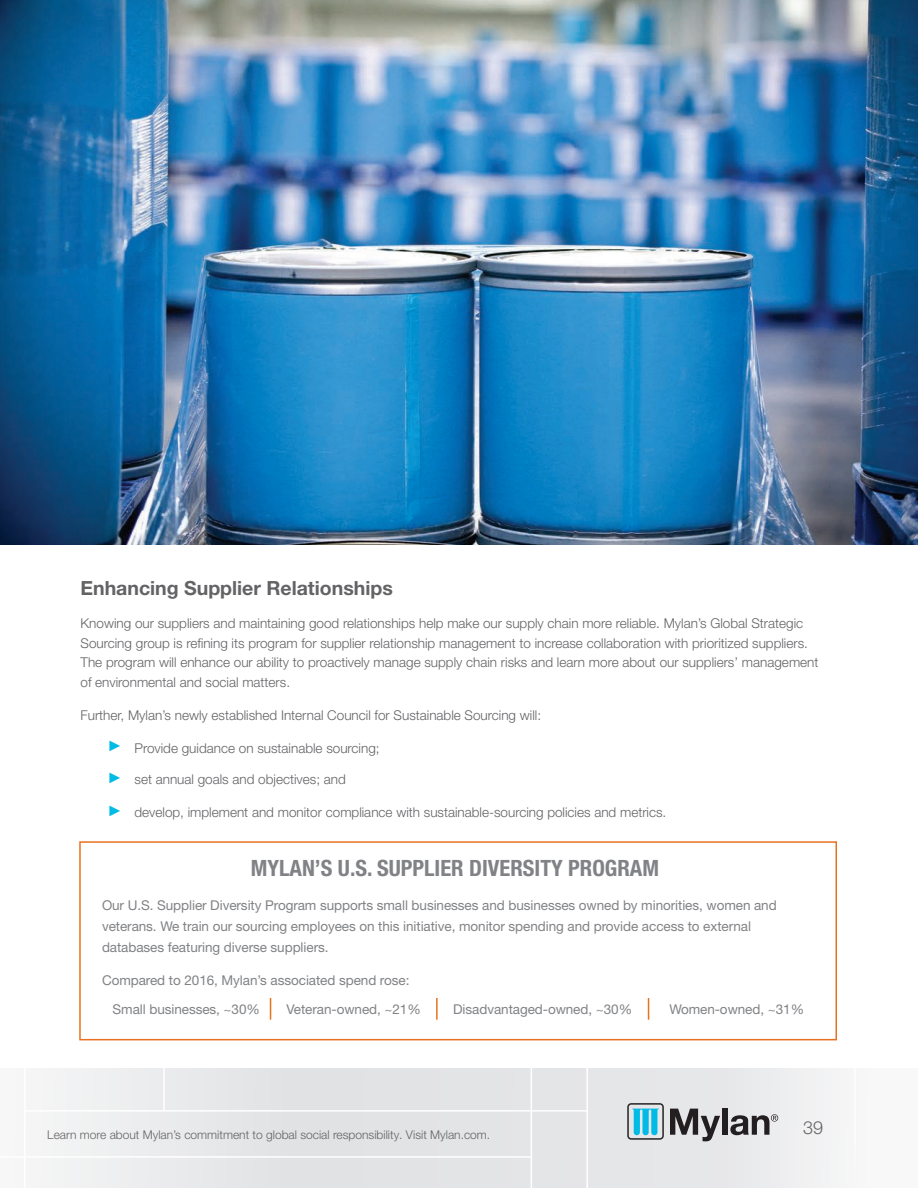
<style>
.page{position:relative;width:918px;height:1188px;background:#fff}
.page>*{position:absolute;margin:0;border:0;box-sizing:border-box;transform-origin:0 0}
.Paragraph_Header{font:700 condensed 22.5px "Helvetica Neue LT Pro";color:#808285}
.Sub-Section_Header{font:700 19.5px "Helvetica Neue LT Pro";color:#636366}
.t1{font:300 18px "Helvetica Neue LT Pro";color:#636366}
.Body_Copy{font:300 13.5px/19.5px "Helvetica Neue LT Pro";color:#636366}
.A_Body_Copy_White{font:13.5px/21px "Helvetica Neue LT Pro";letter-spacing:-.005em;color:#808285}
.A_Body_Copy{font:300 13.5px "Helvetica Neue LT Pro";color:#636366}
.t2{font:300 12px "Helvetica Neue LT Pro";color:#636366}
.s1{font-family:"Arial";font-weight:400;font-size:15px;color:#00bbe5}
</style>
<div class="page">
<img style="left:0;top:0;width:918px;height:544px">
<div style="left:79px;top:841px;width:758px;height:199px;border:2px solid #e9711e"></div>
<svg style="left:270px;top:998px;width:1px;height:22px"></svg>
<hr style="left:436px;top:998px;width:2px;height:22px;background:#e9711e">
<svg style="left:648px;top:998px;width:1px;height:22px"></svg>
<div style="left:0;top:1068px;width:918px;height:120px;background:linear-gradient(to right,#e8e8ea,#eaebec)"></div>
<hr style="left:531px;top:1066px;width:1px;height:122px;background:#fff">
<hr style="left:0;top:1156px;width:531px;height:2px;background:#fff">
<hr style="left:24px;top:1068px;width:2px;height:120px;background:#fff">
<hr style="left:24px;top:1110px;width:564px;height:2px;background:#fff">
<hr style="left:854px;top:1068px;width:2px;height:120px;background:#fff">
<hr style="left:586px;top:1066px;width:2px;height:122px;background:#fff">
<hr style="left:163px;top:1066px;width:2px;height:44px;background:#fff">
<svg style="left:670px;top:1109px;width:50px;height:32px;background:#8d8c8d"></svg>
<div style="left:722px;top:1109px;width:6px;height:26px;background:#231f20"></div>
<svg style="left:627px;top:1103px;width:37px;height:37px"></svg>
<svg style="left:730px;top:1114px;width:48px;height:21px"></svg>
<p class="Sub-Section_Header" style="left:81px;top:576px;width:314px">Enhancing Supplier Relationships</p>
<p class="Body_Copy" style="left:81px;top:613px;width:739px">Knowing our suppliers and maintaining good relationships help make our supply chain more reliable. Mylan’s Global Strategic Sourcing group is refining its program for supplier relationship management to increase collaboration with prioritized suppliers.<br>The program will enhance our ability to proactively manage supply chain risks and learn more about our suppliers’ management of environmental and social matters.</p>
<p class="Body_Copy" style="left:81px;top:705px;width:462px">Further, Mylan’s newly established Internal Council for Sustainable Sourcing will:</p>
<p class="A_Body_Copy" style="left:108px;top:740px;width:274px"><span class="s1">►</span> Provide guidance on sustainable sourcing;</p>
<p class="A_Body_Copy" style="left:108px;top:771px;width:240px"><span class="s1">►</span> set annual goals and objectives; and</p>
<p class="A_Body_Copy" style="left:108px;top:804px;width:560px"><span class="s1">►</span> develop, implement and monitor compliance with sustainable-sourcing policies and metrics.</p>
<p class="Paragraph_Header" style="left:251px;top:854px;width:410px">MYLAN’S U.S. SUPPLIER DIVERSITY PROGRAM</p>
<p class="A_Body_Copy_White" style="left:102px;top:895px;width:676px">Our U.S. Supplier Diversity Program supports small businesses and businesses owned by minorities, women and veterans. We train our sourcing employees on this initiative, monitor spending and provide access to external databases featuring diverse suppliers.</p>
<p class="A_Body_Copy_White" style="left:102px;top:970px;width:309px">Compared to 2016, Mylan’s associated spend rose:</p>
<p class="A_Body_Copy_White" style="left:113px;top:998px;width:149px">Small businesses, ~30%</p>
<p class="A_Body_Copy_White" style="left:287px;top:998px;width:136px">Veteran-owned, ~21%</p>
<p class="A_Body_Copy_White" style="left:453px;top:998px;width:181px">Disadvantaged-owned, ~30%</p>
<p class="A_Body_Copy_White" style="left:669px;top:998px;width:136px">Women-owned, ~31%</p>
<p class="t2" style="left:47px;top:1127px;width:445px">Learn more about Mylan’s commitment to global social responsibility. Visit Mylan.com.</p>
<h3 class="t1" style="left:803px;top:1116px;width:22px">39</h3>
</div>
